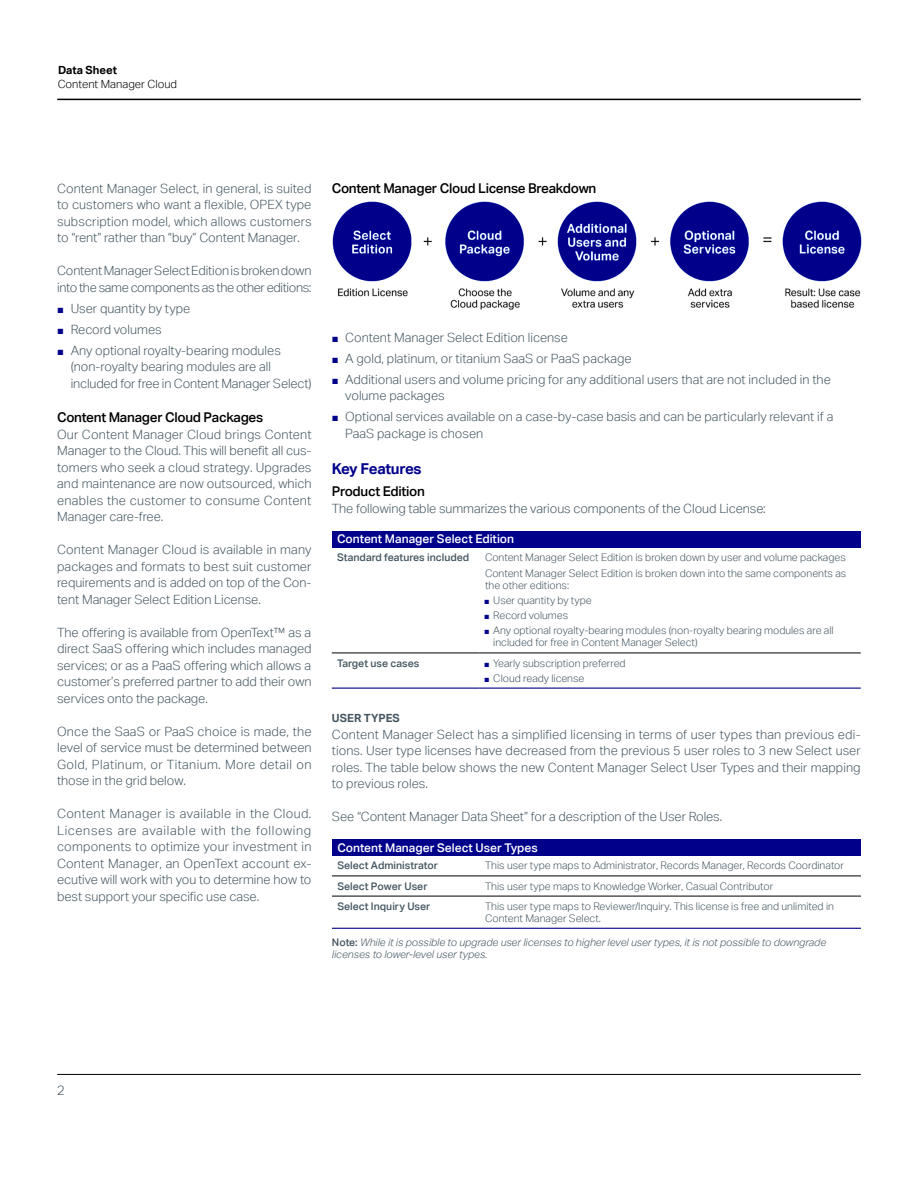
<style>
.page{position:relative;width:918px;height:1188px;background:#fff}
.page>*{position:absolute;margin:0;border:0;box-sizing:border-box;transform-origin:0 0}
.t1{font:700 15px "Aktiv Grotesk";letter-spacing:-.02em;color:#00008b}
.t2{font:500 13.5px "Aktiv Grotesk";letter-spacing:-.02em;color:#000}
.t3{font:300 13.5px "Aktiv Grotesk";color:#455560}
.t4{font:300 12.75px/16.5px "Aktiv Grotesk";letter-spacing:-.005em;color:#455560;text-align:justify}
.t5{font:300 12.75px/16.5px "Aktiv Grotesk";letter-spacing:-.03em;color:#455560}
.t6{font:500 12px "Aktiv Grotesk";color:#fff}
.t7{font:300 11.25px "Aktiv Grotesk";color:#000}
.t8{font:700 11.25px "Aktiv Grotesk";color:#000}
.t9{font:700 11.25px "Aktiv Grotesk";color:#455560}
.t10{font:300 10.5px/12px "Aktiv Grotesk";color:#455560}
.t11{font:italic 300 10.5px/12px "Aktiv Grotesk";color:#455560}
.t12{font:500 10.5px "Aktiv Grotesk";color:#455560}
.s1{font-family:"Arial";font-weight:400;font-size:11.25px;color:#00008b}
.s2{font-family:"Arial";font-weight:400;font-size:9px;color:#00008b}
.s3{font-weight:500;font-style:normal}
</style>
<div class="page">
<hr style="left:57px;top:1074px;width:804px;height:1px;background:#000">
<hr style="left:57px;top:99px;width:804px;height:1px;background:#000">
<div style="left:332px;top:531px;width:529px;height:16px;background:#00008b"></div>
<hr style="left:332px;top:688px;width:148px;height:1px;background:#00008b">
<hr style="left:480px;top:688px;width:381px;height:1px;background:#00008b">
<hr style="left:332px;top:653px;width:148px;height:1px;background:#000">
<hr style="left:480px;top:653px;width:381px;height:1px;background:#000">
<div style="left:332px;top:839px;width:529px;height:17px;background:#00008b"></div>
<hr style="left:332px;top:928px;width:148px;height:1px;background:#00008b">
<hr style="left:480px;top:928px;width:381px;height:1px;background:#00008b">
<hr style="left:332px;top:876px;width:148px;height:1px;background:#000">
<hr style="left:480px;top:876px;width:381px;height:1px;background:#000">
<hr style="left:332px;top:896px;width:148px;height:1px;background:#000">
<hr style="left:480px;top:896px;width:381px;height:1px;background:#000">
<img style="left:332px;top:201px;width:530px;height:109px">
<p class="t8" style="left:58px;top:63px;width:60px">Data Sheet</p>
<p class="t7" style="left:58px;top:78px;width:121px">Content Manager Cloud</p>
<p class="t4" style="left:57px;top:180px;width:256px">Content Manager Select, in general, is suited to customers who want a flexible, OPEX type subscription model, which allows customers to “rent” rather than “buy” Content Manager.</p>
<p class="t5" style="left:57px;top:262px;width:256px">Content Manager Select Edition is broken down into the same components as the other editions:</p>
<p class="t4" style="left:57px;top:300px;width:135px"><span class="s1">■</span> User quantity by type</p>
<p class="t4" style="left:57px;top:321px;width:106px"><span class="s1">■</span> Record volumes</p>
<p class="t4" style="left:71px;top:342px;width:242px;text-align:left;text-indent:-14px"><span class="s1">■</span> Any optional royalty-bearing modules (non-royalty bearing modules are all included for free in Content Manager Select)</p>
<p class="t2" style="left:57px;top:409px;width:208px">Content Manager Cloud Packages</p>
<p class="t4" style="left:57px;top:426px;width:256px">Our Content Manager Cloud brings Content Manager to the Cloud. This will benefit all cus&shy;tomers who seek a cloud strategy. Upgrades and maintenance are now outsourced, which enables the customer to consume Content Manager care-free.</p>
<p class="t4" style="left:57px;top:541px;width:256px">Content Manager Cloud is available in many packages and formats to best suit customer requirements and is added on top of the Con&shy;tent Manager Select Edition License.</p>
<p class="t4" style="left:57px;top:624px;width:256px">The offering is available from OpenText™ as a direct SaaS offering which includes managed services; or as a PaaS offering which allows a customer’s preferred partner to add their own services onto the package.</p>
<p class="t4" style="left:57px;top:723px;width:256px">Once the SaaS or PaaS choice is made, the level of service must be determined between Gold, Platinum, or Titanium. More detail on those in the grid below.</p>
<p class="t4" style="left:57px;top:805px;width:256px">Content Manager is available in the Cloud.<br>Licenses are available with the following components to optimize your investment in Content Manager, an OpenText account ex&shy;ecutive will work with you to determine how to best support your specific use case.</p>
<p class="t2" style="left:332px;top:180px;width:266px">Content Manager Cloud License Breakdown</p>
<p class="t4" style="left:332px;top:329px;width:238px"><span class="s1">■</span> Content Manager Select Edition license</p>
<p class="t4" style="left:332px;top:350px;width:301px"><span class="s1">■</span> A gold, platinum, or titanium SaaS or PaaS package</p>
<p class="t4" style="left:345px;top:371px;width:487px;text-indent:-14px"><span class="s1">■</span> Additional users and volume pricing for any additional users that are not included in the volume packages</p>
<p class="t4" style="left:345px;top:409px;width:490px;text-indent:-14px"><span class="s1">■</span> Optional services available on a case-by-case basis and can be particularly relevant if a<br>PaaS package is chosen</p>
<h2 class="t1" style="left:332px;top:459px;width:91px">Key Features</h2>
<p class="t2" style="left:332px;top:483px;width:95px">Product Edition</p>
<p class="t4" style="left:332px;top:500px;width:436px">The following table summarizes the various components of the Cloud License:</p>
<p class="t6" style="left:337px;top:532px;width:179px">Content Manager Select Edition</p>
<p class="t12" style="left:337px;top:551px;width:134px">Standard features included</p>
<p class="t10" style="left:485px;top:551px;width:362px">Content Manager Select Edition is broken down by user and volume packages</p>
<p class="t10" style="left:485px;top:568px;width:363px">Content Manager Select Edition is broken down into the same components as the other editions:</p>
<p class="t10" style="left:484px;top:595px;width:109px"><span class="s2">■</span> User quantity by type</p>
<p class="t10" style="left:484px;top:610px;width:85px"><span class="s2">■</span> Record volumes</p>
<p class="t10" style="left:493px;top:625px;width:342px;text-indent:-9px"><span class="s2">■</span> Any optional royalty-bearing modules (non-royalty bearing modules are all included for free in Content Manager Select)</p>
<p class="t12" style="left:337px;top:657px;width:84px">Target use cases</p>
<p class="t10" style="left:484px;top:657px;width:143px"><span class="s2">■</span> Yearly subscription preferred</p>
<p class="t10" style="left:484px;top:672px;width:102px"><span class="s2">■</span> Cloud ready license</p>
<p class="t9" style="left:332px;top:711px;width:69px">USER TYPES</p>
<p class="t4" style="left:332px;top:726px;width:531px">Content Manager Select has a simplified licensing in terms of user types than previous edi&shy;tions. User type licenses have decreased from the previous 5 user roles to 3 new Select user roles. The table below shows the new Content Manager Select User Types and their mapping to previous roles.</p>
<p class="t4" style="left:332px;top:809px;width:392px">See “Content Manager Data Sheet” for a description of the User Roles.</p>
<p class="t6" style="left:337px;top:840px;width:202px">Content Manager Select User Types</p>
<p class="t12" style="left:337px;top:859px;width:102px">Select Administrator</p>
<p class="t10" style="left:485px;top:860px;width:360px">This user type maps to Administrator, Records Manager, Records Coordinator</p>
<p class="t12" style="left:337px;top:879px;width:92px">Select Power User</p>
<p class="t10" style="left:485px;top:880px;width:290px">This user type maps to Knowledge Worker, Casual Contributor</p>
<p class="t12" style="left:337px;top:900px;width:95px">Select Inquiry User</p>
<p class="t10" style="left:485px;top:900px;width:351px">This user type maps to Reviewer/Inquiry. This license is free and unlimited in<br>Content Manager Select.</p>
<p class="t11" style="left:332px;top:937px;width:496px"><span class="s3">Note:</span> While it is possible to upgrade user licenses to higher level user types, it is not possible to downgrade licenses to lower-level user types.</p>
<p class="t3" style="left:57px;top:1082px;width:9px">2</p>
</div>
